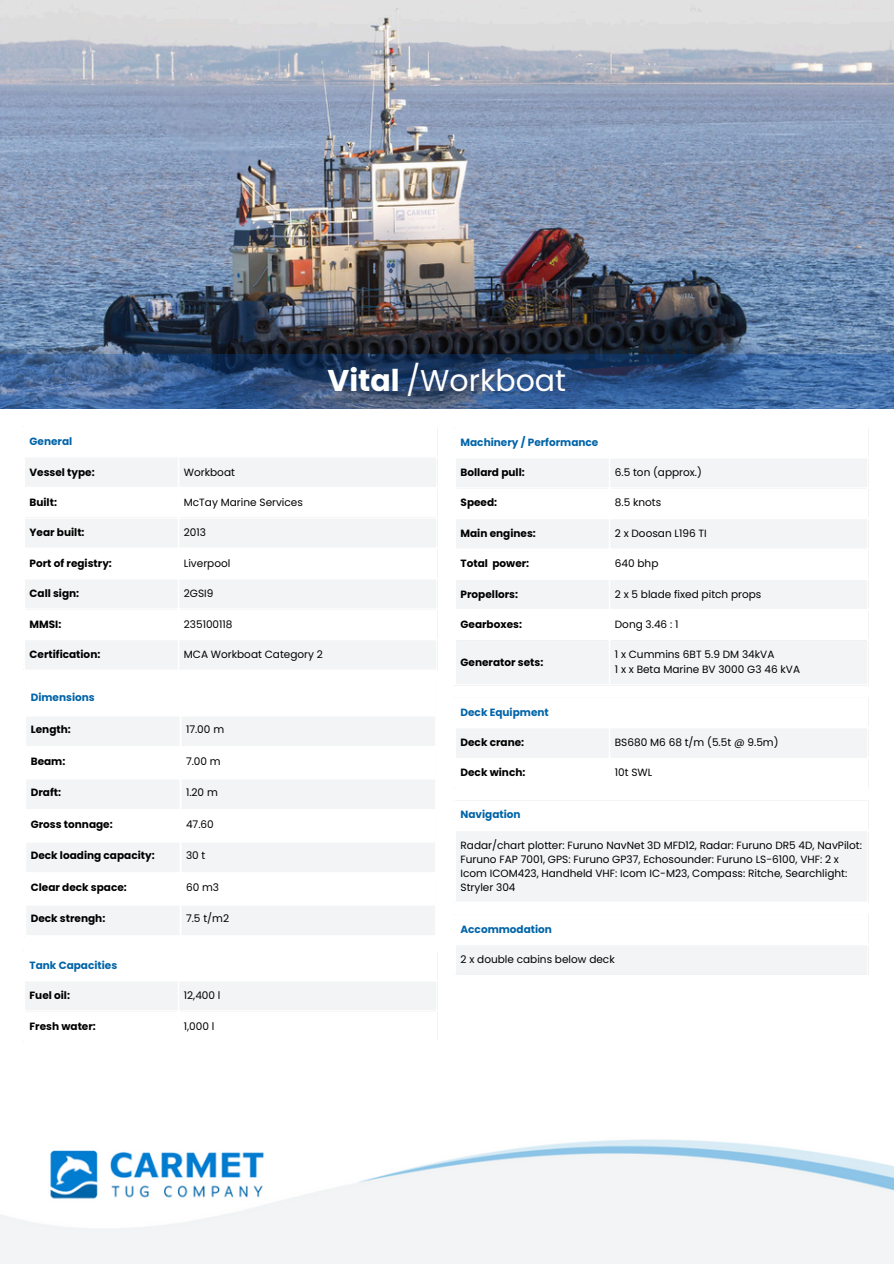
<style>
.page{position:relative;width:894px;height:1264px;background:#fff}
.page>*{position:absolute;margin:0;border:0;box-sizing:border-box;transform-origin:0 0}
.t1{font:30px "Poppins";color:#fff}
.t2{font:10.5px/14px "Poppins";color:#000}
.t3{font:700 10.5px "Poppins";color:#000}
.t4{font:700 10.5px "Poppins";color:#0164a9}
.s1{font-weight:700}
</style>
<div class="page">
<svg style="left:25px;top:458px;width:411px;height:211px;fill:#f2f4f5"></svg>
<hr style="left:178px;top:458px;width:1px;height:211px;background:#fff">
<hr style="left:23px;top:487px;width:414px;height:1px;background:#fff">
<hr style="left:23px;top:517px;width:414px;height:1px;background:#fff">
<hr style="left:23px;top:547px;width:414px;height:2px;background:#fff">
<hr style="left:23px;top:578px;width:414px;height:1px;background:#fff">
<hr style="left:23px;top:608px;width:414px;height:2px;background:#fff">
<hr style="left:23px;top:638px;width:414px;height:2px;background:#fff">
<svg style="left:27px;top:717px;width:408px;height:218px;fill:#f2f4f5"></svg>
<hr style="left:179px;top:716px;width:2px;height:219px;background:#fff">
<hr style="left:24px;top:746px;width:413px;height:2px;background:#fff">
<hr style="left:24px;top:777px;width:413px;height:2px;background:#fff">
<hr style="left:24px;top:809px;width:413px;height:2px;background:#fff">
<hr style="left:24px;top:840px;width:413px;height:2px;background:#fff">
<hr style="left:24px;top:872px;width:413px;height:2px;background:#fff">
<hr style="left:24px;top:903px;width:413px;height:2px;background:#fff">
<img style="left:0;top:1139px;width:893px;height:124px">
<div style="left:25px;top:982px;width:411px;height:28px;background:#f2f4f5"></div>
<hr style="left:178px;top:981px;width:1px;height:59px;background:#fff">
<svg style="left:456px;top:459px;width:411px;height:225px;fill:#f2f4f5"></svg>
<hr style="left:608px;top:458px;width:2px;height:226px;background:#fff">
<hr style="left:454px;top:487px;width:414px;height:2px;background:#fff">
<hr style="left:454px;top:517px;width:414px;height:2px;background:#fff">
<hr style="left:454px;top:548px;width:414px;height:1px;background:#fff">
<hr style="left:454px;top:578px;width:414px;height:2px;background:#fff">
<hr style="left:454px;top:609px;width:414px;height:1px;background:#fff">
<hr style="left:454px;top:639px;width:414px;height:1px;background:#fff">
<div style="left:456px;top:729px;width:411px;height:28px;background:#f2f4f5"></div>
<hr style="left:608px;top:728px;width:2px;height:59px;background:#fff">
<div style="left:455px;top:830px;width:413px;height:72px;background:#f2f4f5"></div>
<hr style="left:454px;top:800px;width:2px;height:101px;background:#fff">
<hr style="left:867px;top:800px;width:1px;height:101px;background:#fff">
<hr style="left:454px;top:829px;width:414px;height:2px;background:#fff">
<hr style="left:454px;top:901px;width:414px;height:2px;background:#fff">
<div style="left:455px;top:944px;width:413px;height:31px;background:#f2f4f5"></div>
<hr style="left:454px;top:915px;width:2px;height:59px;background:#fff">
<hr style="left:867px;top:915px;width:1px;height:59px;background:#fff">
<hr style="left:454px;top:943px;width:414px;height:2px;background:#fff">
<hr style="left:454px;top:974px;width:414px;height:1px;background:#fff">
<img style="left:0;top:0;width:893px;height:354px">
<svg style="left:0;top:354px;width:893px;height:55px;background:#35588a"></svg>
<h1 class="t1" style="left:327px;top:360px;width:240px"><span class="s1">Vital</span> /Workboat</h1>
<p class="t4" style="left:30px;top:434px;width:44px">General</p>
<p class="t3" style="left:30px;top:464px;width:67px">Vessel type:</p>
<p class="t2" style="left:184px;top:465px;width:53px">Workboat</p>
<p class="t3" style="left:30px;top:495px;width:29px">Built:</p>
<p class="t2" style="left:184px;top:495px;width:121px">McTay Marine Services</p>
<p class="t3" style="left:30px;top:525px;width:57px">Year built:</p>
<p class="t2" style="left:184px;top:525px;width:24px">2013</p>
<p class="t3" style="left:30px;top:555px;width:84px">Port of registry:</p>
<p class="t2" style="left:184px;top:556px;width:48px">Liverpool</p>
<p class="t3" style="left:30px;top:586px;width:51px">Call sign:</p>
<p class="t2" style="left:184px;top:586px;width:31px">2GSI9</p>
<p class="t3" style="left:30px;top:616px;width:33px">MMSI:</p>
<p class="t2" style="left:184px;top:617px;width:50px">235100118</p>
<p class="t3" style="left:30px;top:647px;width:72px">Certification:</p>
<p class="t2" style="left:184px;top:647px;width:140px">MCA Workboat Category 2</p>
<p class="t4" style="left:31px;top:690px;width:65px">Dimensions</p>
<p class="t3" style="left:31px;top:722px;width:42px">Length:</p>
<p class="t2" style="left:186px;top:722px;width:40px">17.00 m</p>
<p class="t3" style="left:31px;top:753px;width:36px">Beam:</p>
<p class="t2" style="left:186px;top:754px;width:36px">7.00 m</p>
<p class="t3" style="left:31px;top:785px;width:32px">Draft:</p>
<p class="t2" style="left:186px;top:785px;width:33px">1.20 m</p>
<p class="t3" style="left:31px;top:816px;width:83px">Gross tonnage:</p>
<p class="t2" style="left:186px;top:817px;width:29px">47.60</p>
<p class="t3" style="left:31px;top:848px;width:125px">Deck loading capacity:</p>
<p class="t2" style="left:186px;top:848px;width:21px">30 t</p>
<p class="t3" style="left:31px;top:879px;width:98px">Clear deck space:</p>
<p class="t2" style="left:186px;top:880px;width:35px">60 m3</p>
<p class="t3" style="left:31px;top:911px;width:76px">Deck strengh:</p>
<p class="t2" style="left:186px;top:911px;width:45px">7.5 t/m2</p>
<p class="t4" style="left:30px;top:957px;width:89px">Tank Capacities</p>
<p class="t3" style="left:30px;top:988px;width:42px">Fuel oil:</p>
<p class="t2" style="left:184px;top:988px;width:38px">12,400 l</p>
<p class="t3" style="left:30px;top:1018px;width:68px">Fresh water:</p>
<p class="t2" style="left:184px;top:1018px;width:32px">1,000 l</p>
<p class="t4" style="left:460px;top:434px;width:139px">Machinery / Performance</p>
<p class="t3" style="left:460px;top:465px;width:66px">Bollard pull:</p>
<p class="t2" style="left:614px;top:465px;width:89px">6.5 ton (approx.)</p>
<p class="t3" style="left:460px;top:495px;width:38px">Speed:</p>
<p class="t2" style="left:614px;top:496px;width:48px">8.5 knots</p>
<p class="t3" style="left:460px;top:526px;width:77px">Main engines:</p>
<p class="t2" style="left:614px;top:526px;width:93px">2 x Doosan L196 TI</p>
<p class="t3" style="left:460px;top:556px;width:70px">Total power:</p>
<p class="t2" style="left:614px;top:556px;width:45px">640 bhp</p>
<p class="t3" style="left:460px;top:586px;width:59px">Propellors:</p>
<p class="t2" style="left:614px;top:587px;width:148px">2 x 5 blade fixed pitch props</p>
<p class="t3" style="left:460px;top:617px;width:63px">Gearboxes:</p>
<p class="t2" style="left:614px;top:617px;width:65px">Dong 3.46 : 1</p>
<p class="t3" style="left:460px;top:655px;width:84px">Generator sets:</p>
<p class="t2" style="left:614px;top:647px;width:161px">1 x Cummins 6BT 5.9 DM 34kVA</p>
<p class="t2" style="left:614px;top:662px;width:187px">1 x x Beta Marine BV 3000 G3 46 kVA</p>
<p class="t4" style="left:460px;top:704px;width:90px">Deck Equipment</p>
<p class="t3" style="left:460px;top:735px;width:65px">Deck crane:</p>
<p class="t2" style="left:614px;top:735px;width:165px">BS680 M6 68 t/m (5.5t @ 9.5m)</p>
<p class="t3" style="left:460px;top:765px;width:66px">Deck winch:</p>
<p class="t2" style="left:614px;top:765px;width:39px">10t SWL</p>
<p class="t4" style="left:460px;top:807px;width:62px">Navigation</p>
<p class="t2" style="left:460px;top:838px;width:403px">Radar/chart plotter: Furuno NavNet 3D MFD12, Radar: Furuno DR5 4D, NavPilot:<br>Furuno FAP 7001, GPS: Furuno GP37, Echosounder: Furuno LS-6100, VHF: 2 x Icom ICOM423, Handheld VHF: Icom IC-M23, Compass: Ritche, Searchlight:<br>Stryler 304</p>
<p class="t4" style="left:460px;top:921px;width:93px">Accommodation</p>
<p class="t2" style="left:460px;top:952px;width:156px">2 x double cabins below deck</p>
</div>
